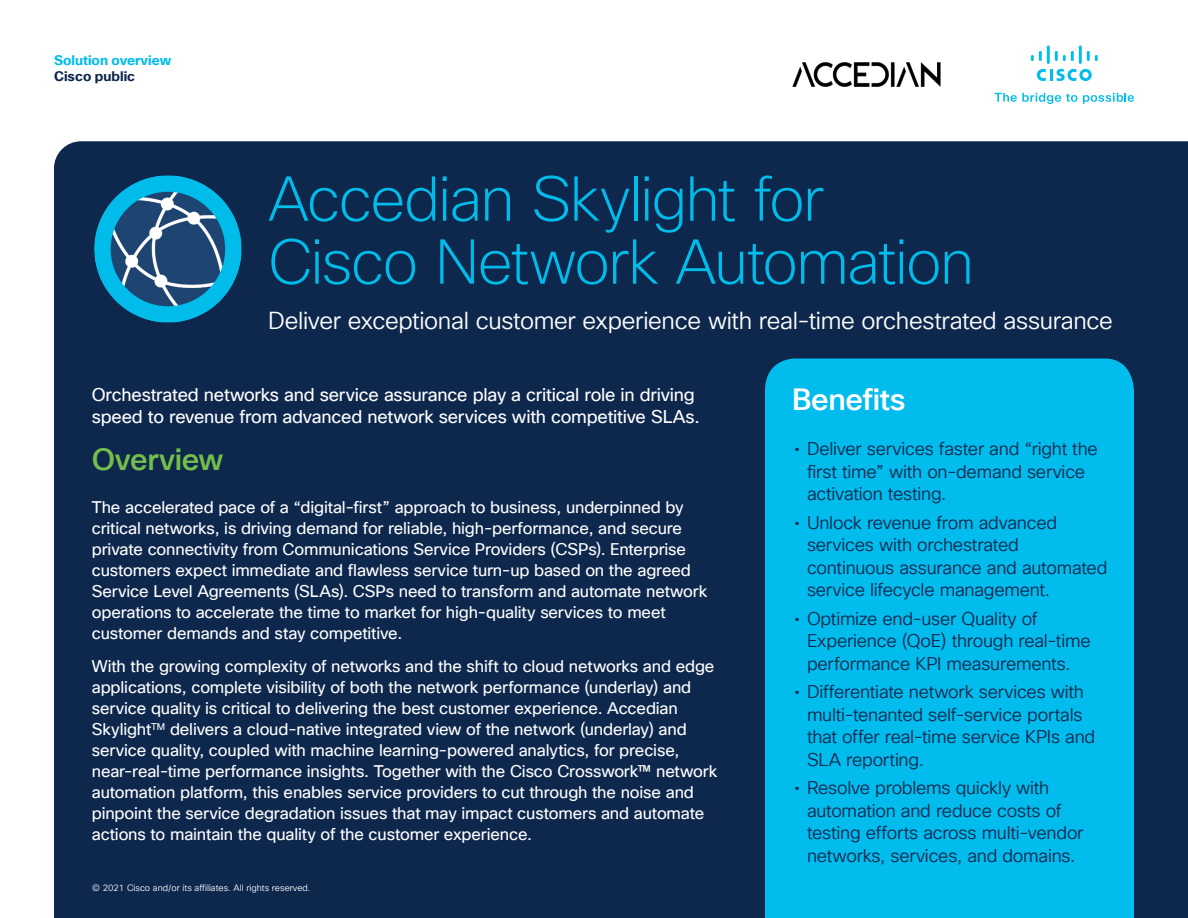
<style>
.page{position:relative;width:1188px;height:918px;background:#fff}
.page>*{position:absolute;margin:0;border:0;box-sizing:border-box;transform-origin:0 0}
.Title_Headline{font:200 61.5px/63px "Cisco Sans TT";letter-spacing:-.025em;color:#00bceb}
.Sidebar_Heading_Whit{font:500 30px "Cisco Sans TT";letter-spacing:-.01em;color:#fff}
.Intro_Heading-Green{font:500 30px "Cisco Sans TT";letter-spacing:-.015em;color:#74bf4b}
.Title_Subhead{font:24px "Cisco Sans TT Light";letter-spacing:-.015em;color:#fff}
.t1{font:18px/22.5px "Cisco Sans TT Light";letter-spacing:-.015em;color:#0d274d}
.Intro-body-white{font:18px/22.5px "Cisco Sans TT";letter-spacing:-.01em;color:#fff}
.Intro-body-white-2{font:16.5px/21px "Cisco Sans TT";letter-spacing:-.01em;color:#fff}
.t2{font:700 13.5px "Cisco Sans TT";color:#00bceb}
.t3{font:700 13.5px "Cisco Sans TT";color:#0d274d}
.Footer_white{font:9px "Cisco Sans TT Light";color:#fff}
.s1{font-family:"Cisco Sans TT"}
</style>
<div class="page">
<svg style="left:995px;top:93px;width:82px;height:11px"></svg>
<svg style="left:1083px;top:93px;width:51px;height:11px"></svg>
<svg style="left:1037px;top:69px;width:55px;height:12px"></svg>
<svg style="left:1031px;top:51px;width:11px;height:10px"></svg>
<hr style="left:1047px;top:45px;width:3px;height:19px;background:#00bdeb">
<svg style="left:1055px;top:51px;width:19px;height:10px"></svg>
<hr style="left:1079px;top:45px;width:3px;height:19px;background:#00bdeb">
<svg style="left:1087px;top:51px;width:11px;height:10px"></svg>
<img style="left:792px;top:63px;width:148px;height:24px">
<div style="left:54px;top:141px;width:1134px;height:777px;background:#0d274d"></div>
<div style="left:765px;top:358px;width:369px;height:560px;background:#01bcec"></div>
<img style="left:92px;top:172px;width:153px;height:153px">
<p class="t2" style="left:54px;top:51px;width:119px">Solution overview</p>
<p class="t3" style="left:54px;top:67px;width:83px">Cisco public</p>
<p class="Title_Headline" style="left:268px;top:170px;width:707px">Accedian Skylight for<br>Cisco Network Automation</p>
<p class="Title_Subhead" style="left:268px;top:305px;width:846px">Deliver exceptional customer experience with real-time orchestrated assurance</p>
<p class="Intro-body-white" style="left:92px;top:384px;width:610px">Orchestrated networks and service assurance play a critical role in driving speed to revenue from advanced network services with competitive SLAs.</p>
<p class="Intro_Heading-Green" style="left:92px;top:440px;width:133px">Overview</p>
<p class="Intro-body-white-2" style="left:92px;top:497px;width:617px">The accelerated pace of a “digital-first” approach to business, underpinned by critical networks, is driving demand for reliable, high-performance, and secure private connectivity from Communications Service Providers (CSPs). Enterprise customers expect immediate and flawless service turn-up based on the agreed Service Level Agreements (SLAs). CSPs need to transform and automate network operations to accelerate the time to market for high-quality services to meet customer demands and stay competitive.</p>
<p class="Intro-body-white-2" style="left:92px;top:656px;width:627px">With the growing complexity of networks and the shift to cloud networks and edge applications, complete visibility of both the network performance (underlay) and service quality is critical to delivering the best customer experience. Accedian Skylight<sup>TM</sup> delivers a cloud-native integrated view of the network (underlay) and service quality, coupled with machine learning-powered analytics, for precise, near-real-time performance insights. Together with the Cisco Crosswork™ network automation platform, this enables service providers to cut through the noise and pinpoint the service degradation issues that may impact customers and automate actions to maintain the quality of the customer experience.</p>
<p class="Footer_white" style="left:92px;top:882px;width:220px">© 2021 Cisco and/or its affiliates. All rights reserved.</p>
<p class="Sidebar_Heading_Whit" style="left:792px;top:380px;width:115px">Benefits</p>
<p class="t1" style="left:807px;top:438px;width:292px;text-indent:-13px"><span class="s1">•</span> Deliver services faster and “right the first time” with on-demand service activation testing.</p>
<p class="t1" style="left:807px;top:512px;width:302px;text-indent:-13px"><span class="s1">•</span> Unlock revenue from advanced services with orchestrated continuous assurance and automated service lifecycle management.</p>
<p class="t1" style="left:807px;top:608px;width:285px;text-indent:-13px"><span class="s1">•</span> Optimize end-user Quality of<br>Experience (QoE) through real-time performance KPI measurements.</p>
<p class="t1" style="left:807px;top:681px;width:290px;text-indent:-13px"><span class="s1">•</span> Differentiate network services with multi-tenanted self-service portals that offer real-time service KPIs and<br>SLA reporting.</p>
<p class="t1" style="left:807px;top:777px;width:278px;text-indent:-13px"><span class="s1">•</span> Resolve problems quickly with automation and reduce costs of testing efforts across multi-vendor networks, services, and domains.</p>
</div>
